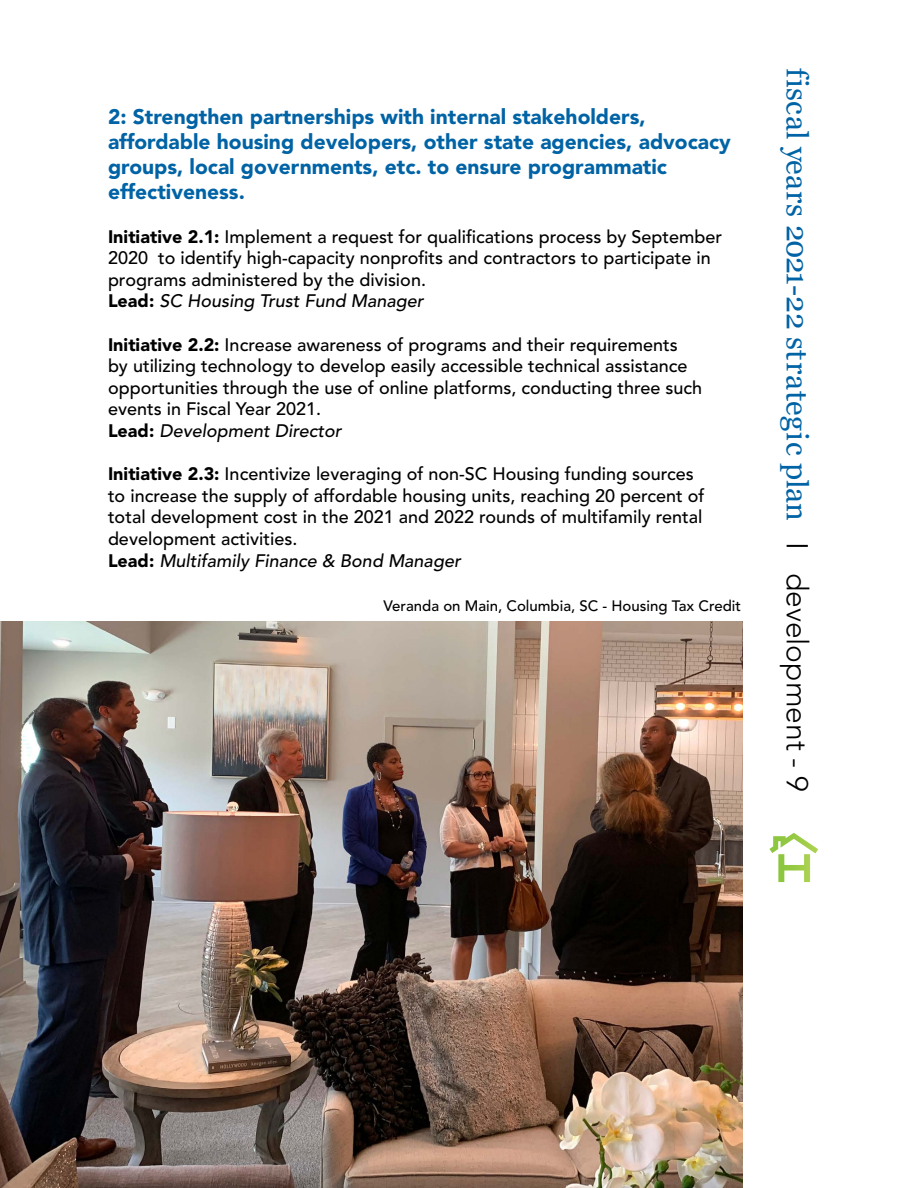
<style>
.page{position:relative;width:918px;height:1188px;background:#fff}
.page>*{position:absolute;margin:0;border:0;box-sizing:border-box;transform-origin:0 0}
.t1{font:30px "Georgia";letter-spacing:.01em;color:#0063a5}
.t2{font:900 21px/25.2px "Avenir LT Std";color:#0063a5}
.t3{font:500 18px/21.6px "Avenir LT Std";color:#000}
.t4{font:500 15px "Avenir LT Std";color:#000}
.s1{font-weight:900}
.s2{font-style:italic}
.s3{font-family:"Avenir LT Std";font-weight:300;color:#000}
</style>
<div class="page">
<svg style="left:769px;top:833px;width:49px;height:49px"></svg>
<img style="left:0;top:621px;width:742px;height:567px">
<p class="t2" style="left:108px;top:104px;width:624px">2: Strengthen partnerships with internal stakeholders, affordable housing developers, other state agencies, advocacy groups, local governments, etc. to ensure programmatic effectiveness.</p>
<p class="t3" style="left:108px;top:226px;width:616px"><span class="s1">Initiative 2.1:</span> Implement a request for qualifications process by September 2020 to identify high-capacity nonprofits and contractors to participate in programs administered by the division.<br><span class="s1">Lead:</span> <span class="s2">SC Housing Trust Fund Manager</span></p>
<p class="t3" style="left:108px;top:334px;width:596px"><span class="s1">Initiative 2.2:</span> Increase awareness of programs and their requirements by utilizing technology to develop easily accessible technical assistance opportunities through the use of online platforms, conducting three such events in Fiscal Year 2021.<br><span class="s1">Lead:</span> <span class="s2">Development Director</span></p>
<p class="t3" style="left:108px;top:464px;width:598px"><span class="s1">Initiative 2.3:</span> Incentivize leveraging of non-SC Housing funding sources to increase the supply of affordable housing units, reaching 20 percent of total development cost in the 2021 and 2022 rounds of multifamily rental development activities.<br><span class="s1">Lead:</span> <span class="s2">Multifamily Finance &amp; Bond Manager</span></p>
<p class="t4" style="left:384px;top:597px;width:359px">Veranda on Main, Columbia, SC - Housing Tax Credit</p>
<h1 class="t1" style="left:815px;top:68px;width:726px;rotate:90deg">fiscal years 2021-22 strategic plan <span class="s3">I development - 9</span></h1>
</div>
